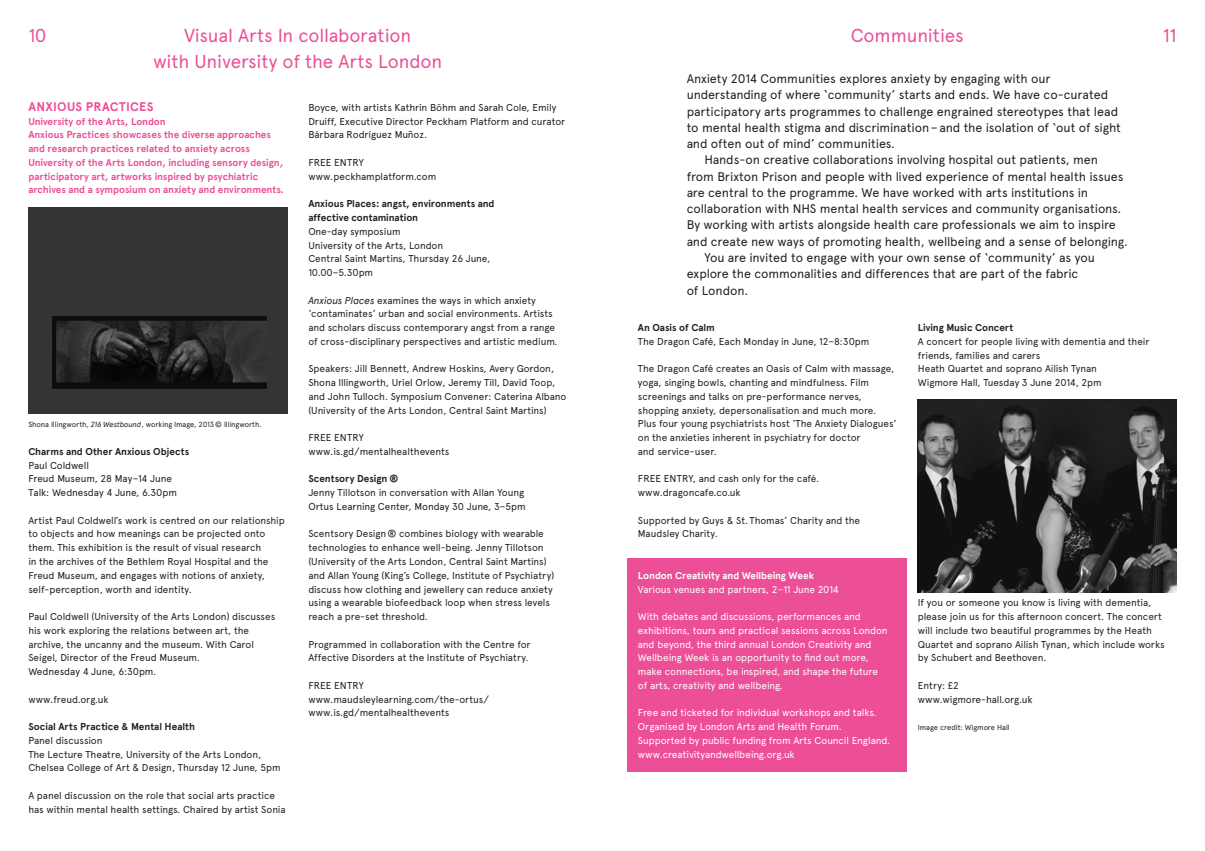
<style>
.page{position:relative;width:1205px;height:851px;background:#fff}
.page>*{position:absolute;margin:0;border:0;box-sizing:border-box;transform-origin:0 0}
.t1{font:18.75px "Apercu";letter-spacing:-.005em;color:#ec4f97}
.t2{font:12.5px/16.2px "Apercu";letter-spacing:-.01em;color:#231f20}
.t3{font:700 12.5px "Apercu";letter-spacing:.025em;color:#ec4f97}
.t4{font:10px/13.8px "Apercu";letter-spacing:-.01em;color:#231f20}
.t5{font:10px/13.8px "Apercu";letter-spacing:-.01em;color:#fff}
.t6{font:700 10px/13.8px "Apercu";letter-spacing:-.005em;color:#ec4f97}
.t7{font:700 10px/13.8px "Apercu";color:#231f20}
.t8{font:700 10px "Apercu";color:#fff}
.t9{font:7.5px "Apercu";letter-spacing:-.01em;color:#231f20}
.s1{font-weight:400}
.s2{font-style:italic}
.s3{font-weight:700}
</style>
<div class="page">
<img style="left:28px;top:207px;width:259px;height:206px">
<div style="left:627px;top:558px;width:280px;height:213px;background:#ec4f97"></div>
<img style="left:918px;top:400px;width:258px;height:192px">
<h1 class="t1" style="left:28px;top:24px;width:20px">10</h1>
<p class="t1" style="left:184px;top:24px;width:229px">Visual Arts In collaboration</p>
<h1 class="t1" style="left:1163px;top:24px;width:15px">11</h1>
<p class="t1" style="left:153px;top:50px;width:291px">with University of the Arts London</p>
<p class="t3" style="left:28px;top:99px;width:127px">ANXIOUS PRACTICES</p>
<p class="t6" style="left:28px;top:114px;width:139px">University of the Arts, London</p>
<p class="t6" style="left:28px;top:128px;width:257px">Anxious Practices showcases the diverse approaches and research practices related to anxiety across University of the Arts London, including sensory design, participatory art, artworks inspired by psychiatric archives and a symposium on anxiety and environments.</p>
<p class="t1" style="left:851px;top:24px;width:115px">Communities</p>
<p class="t2" style="left:687px;top:70px;width:436px">Anxiety 2014 Communities explores anxiety by engaging with our understanding of where ‘community’ starts and ends. We have co-curated participatory arts programmes to challenge engrained stereotypes that lead to mental health stigma and discrimination–and the isolation of ‘out of sight and often out of mind’ communities.</p>
<p class="t2" style="left:687px;top:152px;width:443px;text-indent:18px">Hands-on creative collaborations involving hospital out patients, men from Brixton Prison and people with lived experience of mental health issues are central to the programme. We have worked with arts institutions in collaboration with NHS mental health services and community organisations.<br>By working with artists alongside health care professionals we aim to inspire and create new ways of promoting health, wellbeing and a sense of belonging.</p>
<p class="t2" style="left:687px;top:249px;width:410px;text-indent:18px">You are invited to engage with your own sense of ‘community’ as you explore the commonalities and differences that are part of the fabric<br>of London.</p>
<p class="t4" style="left:308px;top:100px;width:258px">Boyce, with artists Kathrin Böhm and Sarah Cole, Emily<br>Druiff, Executive Director Peckham Platform and curator<br>Bárbara Rodríguez Muñoz.</p>
<p class="t4" style="left:308px;top:155px;width:57px">FREE ENTRY</p>
<p class="t4" style="left:308px;top:169px;width:130px">www.peckhamplatform.com</p>
<p class="t7" style="left:308px;top:197px;width:188px">Anxious Places: angst, environments and affective contamination<br><span class="s1">One-day symposium</span></p>
<p class="t4" style="left:308px;top:238px;width:136px">University of the Arts, London</p>
<p class="t4" style="left:308px;top:252px;width:183px">Central Saint Martins, Thursday 26 June,<br>10.00–5.30pm</p>
<p class="t4" style="left:308px;top:293px;width:251px"><span class="s2">Anxious Places</span> examines the ways in which anxiety ‘contaminates’ urban and social environments. Artists and scholars discuss contemporary angst from a range of cross-disciplinary perspectives and artistic medium.</p>
<p class="t4" style="left:308px;top:362px;width:260px">Speakers: Jill Bennett, Andrew Hoskins, Avery Gordon, Shona Illingworth, Uriel Orlow, Jeremy Till, David Toop, and John Tulloch. Symposium Convener: Caterina Albano (University of the Arts London, Central Saint Martins)</p>
<p class="t4" style="left:308px;top:430px;width:57px">FREE ENTRY</p>
<p class="t4" style="left:308px;top:444px;width:143px">www.is.gd/mentalhealthevents</p>
<p class="t4" style="left:308px;top:472px;width:217px"><span class="s3">Scentsory Design ®<br></span>Jenny Tillotson in conversation with Allan Young</p>
<p class="t4" style="left:308px;top:499px;width:219px">Ortus Learning Center, Monday 30 June, 3–5pm</p>
<p class="t4" style="left:308px;top:527px;width:247px">Scentsory Design® combines biology with wearable technologies to enhance well-being. Jenny Tillotson (University of the Arts London, Central Saint Martins) and Allan Young (King’s College, Institute of Psychiatry) discuss how clothing and jewellery can reduce anxiety using a wearable biofeedback loop when stress levels reach a pre-set threshold.</p>
<p class="t4" style="left:308px;top:637px;width:224px">Programmed in collaboration with the Centre for<br>Affective Disorders at the Institute of Psychiatry.</p>
<p class="t4" style="left:308px;top:678px;width:57px">FREE ENTRY</p>
<p class="t4" style="left:308px;top:692px;width:182px">www.maudsleylearning.com/the-ortus/</p>
<p class="t4" style="left:308px;top:705px;width:143px">www.is.gd/mentalhealthevents</p>
<p class="t7" style="left:918px;top:321px;width:97px">Living Music Concert</p>
<p class="t4" style="left:918px;top:334px;width:233px">A concert for people living with dementia and their friends, families and carers</p>
<p class="t4" style="left:918px;top:362px;width:180px">Heath Quartet and soprano Ailish Tynan</p>
<p class="t4" style="left:918px;top:375px;width:185px">Wigmore Hall, Tuesday 3 June 2014, 2pm</p>
<p class="t7" style="left:638px;top:321px;width:78px">An Oasis of Calm</p>
<p class="t4" style="left:638px;top:334px;width:233px">The Dragon Café, Each Monday in June, 12–8:30pm</p>
<p class="t4" style="left:638px;top:362px;width:260px">The Dragon Café creates an Oasis of Calm with massage, yoga, singing bowls, chanting and mindfulness. Film screenings and talks on pre-performance nerves, shopping anxiety, depersonalisation and much more.<br>Plus four young psychiatrists host ‘The Anxiety Dialogues’ on the anxieties inherent in psychiatry for doctor<br>and service-user.</p>
<p class="t4" style="left:638px;top:472px;width:183px">FREE ENTRY, and cash only for the café.</p>
<p class="t4" style="left:638px;top:485px;width:104px">www.dragoncafe.co.uk</p>
<p class="t4" style="left:638px;top:513px;width:224px">Supported by Guys &amp; St.Thomas’ Charity and the<br>Maudsley Charity.</p>
<p class="t8" style="left:638px;top:569px;width:178px">London Creativity and Wellbeing Week</p>
<p class="t5" style="left:638px;top:582px;width:202px">Various venues and partners, 2–11 June 2014</p>
<p class="t5" style="left:638px;top:609px;width:251px">With debates and discussions, performances and exhibitions, tours and practical sessions across London and beyond, the third annual London Creativity and Wellbeing Week is an opportunity to find out more, make connections, be inspired, and shape the future of arts, creativity and wellbeing.</p>
<p class="t5" style="left:638px;top:705px;width:240px">Free and ticketed for individual workshops and talks.</p>
<p class="t5" style="left:638px;top:719px;width:205px">Organised by London Arts and Health Forum.</p>
<p class="t5" style="left:638px;top:733px;width:254px">Supported by public funding from Arts Council England.</p>
<p class="t5" style="left:638px;top:747px;width:158px">www.creativityandwellbeing.org.uk</p>
<p class="t9" style="left:28px;top:420px;width:235px">Shona Illingworth, <span class="s2">216 Westbound</span>, working Image, 2013© Illingworth.</p>
<p class="t7" style="left:28px;top:444px;width:162px">Charms and Other Anxious Objects<br><span class="s1">Paul Coldwell</span></p>
<p class="t4" style="left:28px;top:472px;width:150px">Freud Museum, 28 May–14 June<br>Talk: Wednesday 4 June, 6.30pm</p>
<p class="t4" style="left:28px;top:513px;width:258px">Artist Paul Coldwell’s work is centred on our relationship to objects and how meanings can be projected onto them. This exhibition is the result of visual research<br>in the archives of the Bethlem Royal Hospital and the Freud Museum, and engages with notions of anxiety, self-perception, worth and identity.</p>
<p class="t4" style="left:28px;top:609px;width:248px">Paul Coldwell (University of the Arts London) discusses his work exploring the relations between art, the archive, the uncanny and the museum. With Carol Seigel, Director of the Freud Museum.<br>Wednesday 4 June, 6:30pm.</p>
<p class="t4" style="left:28px;top:692px;width:82px">www.freud.org.uk</p>
<p class="t7" style="left:28px;top:719px;width:168px">Social Arts Practice &amp; Mental Health<br><span class="s1">Panel discussion</span></p>
<p class="t4" style="left:28px;top:747px;width:254px">The Lecture Theatre, University of the Arts London,<br>Chelsea College of Art &amp; Design, Thursday 12 June, 5pm</p>
<p class="t4" style="left:28px;top:788px;width:259px">A panel discussion on the role that social arts practice has within mental health settings. Chaired by artist Sonia</p>
<p class="t4" style="left:918px;top:595px;width:248px">If you or someone you know is living with dementia, please join us for this afternoon concert. The concert will include two beautiful programmes by the Heath Quartet and soprano Ailish Tynan, which include works by Schubert and Beethoven.</p>
<p class="t4" style="left:918px;top:678px;width:43px">Entry: £2</p>
<p class="t4" style="left:918px;top:692px;width:116px">www.wigmore-hall.org.uk</p>
<p class="t9" style="left:918px;top:722px;width:93px">Image credit: Wigmore Hall</p>
</div>
